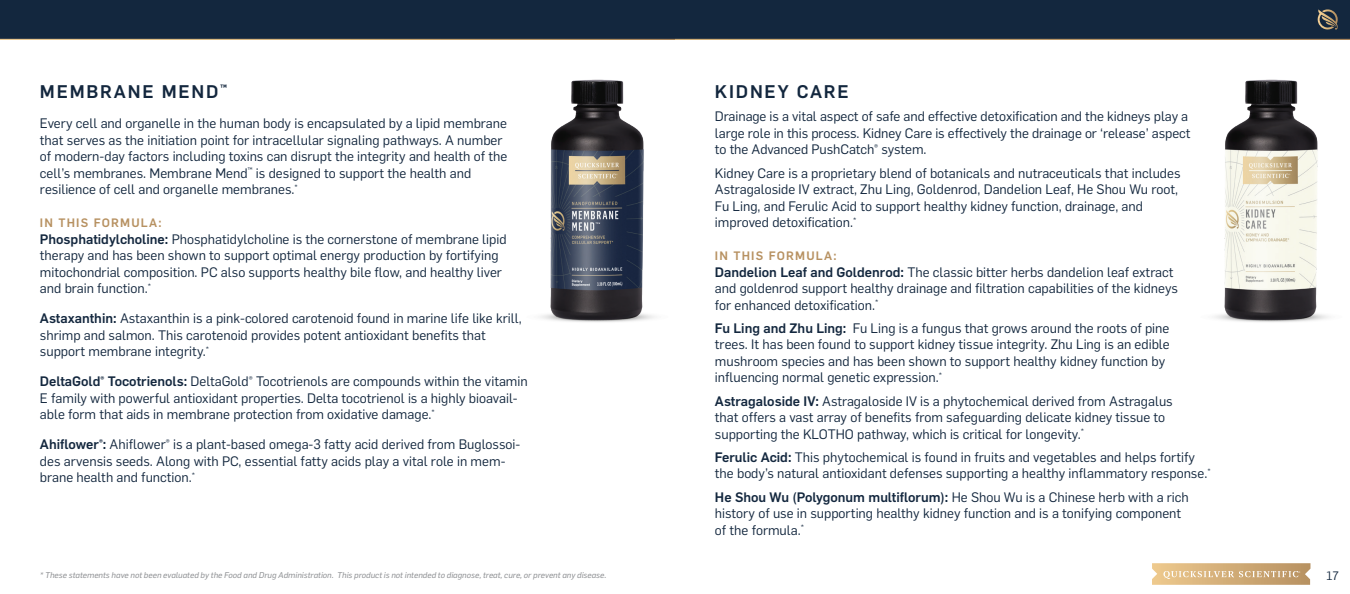
<style>
.page{position:relative;width:1350px;height:594px;background:#fff}
.page>*{position:absolute;margin:0;border:0;box-sizing:border-box;transform-origin:0 0}
.t1{font:500 18px "Flama";letter-spacing:.1em;color:#13273e}
.t2{font:13.5px/16.5px "Flama";color:#13273e}
.t3{font:500 12px "Flama";letter-spacing:.1em;color:#b79161}
.t4{font:12px "Flama";color:#13273e}
.t5{font:italic 8.25px "Flama Basic";color:#939598}
.t6{font:3.75px "Myriad Pro";color:#fff}
.s1{font-weight:500}
</style>
<div class="page">
<div style="left:0;top:0;width:675px;height:39px;background:#13273e"></div>
<div style="left:675px;top:0;width:675px;height:39px;background:#13273e"></div>
<svg style="left:1317px;top:9px;width:21px;height:21px"></svg>
<svg style="left:1152px;top:563px;width:158px;height:22px;background:#d6b585"></svg>
<img style="left:540px;top:79px;width:115px;height:243px">
<img style="left:1214px;top:79px;width:115px;height:243px">
<h1 class="t1" style="left:40px;top:79px;width:189px">MEMBRANE MEND<sup>™</sup></h1>
<p class="t2" style="left:40px;top:114px;width:469px">Every cell and organelle in the human body is encapsulated by a lipid membrane that serves as the initiation point for intracellular signaling pathways. A number of modern-day factors including toxins can disrupt the integrity and health of the cell’s membranes. Membrane Mend<sup>™</sup> is designed to support the health and resilience of cell and organelle membranes.<sup>*</sup></p>
<p class="t3" style="left:40px;top:214px;width:123px">IN THIS FORMULA:</p>
<p class="t2" style="left:40px;top:230px;width:468px"><span class="s1">Phosphatidylcholine:</span> Phosphatidylcholine is the cornerstone of membrane lipid therapy and has been shown to support optimal energy production by fortifying mitochondrial composition. PC also supports healthy bile flow, and healthy liver and brain function.<sup>*</sup></p>
<p class="t2" style="left:40px;top:309px;width:483px"><span class="s1">Astaxanthin:</span> Astaxanthin is a pink-colored carotenoid found in marine life like krill, shrimp and salmon. This carotenoid provides potent antioxidant benefits that support membrane integrity.<sup>*</sup></p>
<p class="t2" style="left:40px;top:372px;width:489px"><span class="s1">DeltaGold</span><sup>®</sup> <span class="s1">Tocotrienols:</span> DeltaGold<sup>®</sup> Tocotrienols are compounds within the vitamin<br>E family with powerful antioxidant properties. Delta tocotrienol is a highly bioavail&shy;able form that aids in membrane protection from oxidative damage.<sup>*</sup></p>
<p class="t2" style="left:40px;top:435px;width:482px"><span class="s1">Ahiflower</span><sup>®</sup><span class="s1">:</span> Ahiflower<sup>®</sup> is a plant-based omega-3 fatty acid derived from Buglossoi&shy;des arvensis seeds. Along with PC, essential fatty acids play a vital role in mem&shy;brane health and function.<sup>*</sup></p>
<h1 class="t1" style="left:715px;top:79px;width:135px">KIDNEY CARE</h1>
<p class="t2" style="left:715px;top:107px;width:477px">Drainage is a vital aspect of safe and effective detoxification and the kidneys play a large role in this process. Kidney Care is effectively the drainage or ‘release’ aspect to the Advanced PushCatch<sup>®</sup> system.</p>
<p class="t2" style="left:715px;top:164px;width:467px">Kidney Care is a proprietary blend of botanicals and nutraceuticals that includes Astragaloside IV extract, Zhu Ling, Goldenrod, Dandelion Leaf, He Shou Wu root, Fu Ling, and Ferulic Acid to support healthy kidney function, drainage, and improved detoxification.<sup>*</sup></p>
<p class="t3" style="left:715px;top:247px;width:123px">IN THIS FORMULA:</p>
<p class="t2" style="left:715px;top:263px;width:465px"><span class="s1">Dandelion Leaf and Goldenrod:</span> The classic bitter herbs dandelion leaf extract and goldenrod support healthy drainage and filtration capabilities of the kidneys for enhanced detoxification.<sup>*</sup></p>
<p class="t2" style="left:715px;top:319px;width:456px"><span class="s1">Fu Ling and Zhu Ling:</span> Fu Ling is a fungus that grows around the roots of pine trees. It has been found to support kidney tissue integrity. Zhu Ling is an edible mushroom species and has been shown to support healthy kidney function by influencing normal genetic expression.<sup>*</sup></p>
<p class="t2" style="left:715px;top:392px;width:459px"><span class="s1">Astragaloside IV:</span> Astragaloside IV is a phytochemical derived from Astragalus that offers a vast array of benefits from safeguarding delicate kidney tissue to supporting the KLOTHO pathway, which is critical for longevity.<sup>*</sup></p>
<p class="t2" style="left:715px;top:448px;width:497px"><span class="s1">Ferulic Acid:</span> This phytochemical is found in fruits and vegetables and helps fortify the body’s natural antioxidant defenses supporting a healthy inflammatory response.<sup>*</sup></p>
<p class="t2" style="left:715px;top:488px;width:475px"><span class="s1">He Shou Wu (Polygonum multiflorum):</span> He Shou Wu is a Chinese herb with a rich history of use in supporting healthy kidney function and is a tonifying component of the formula.<sup>*</sup></p>
<p class="t6" style="left:1299px;top:570px;width:3px">®</p>
<p class="t5" style="left:40px;top:569px;width:568px">* These statements have not been evaluated by the Food and Drug Administration. This product is not intended to diagnose, treat, cure, or prevent any disease.</p>
<p class="t4" style="left:1327px;top:567px;width:14px">17</p>
</div>
